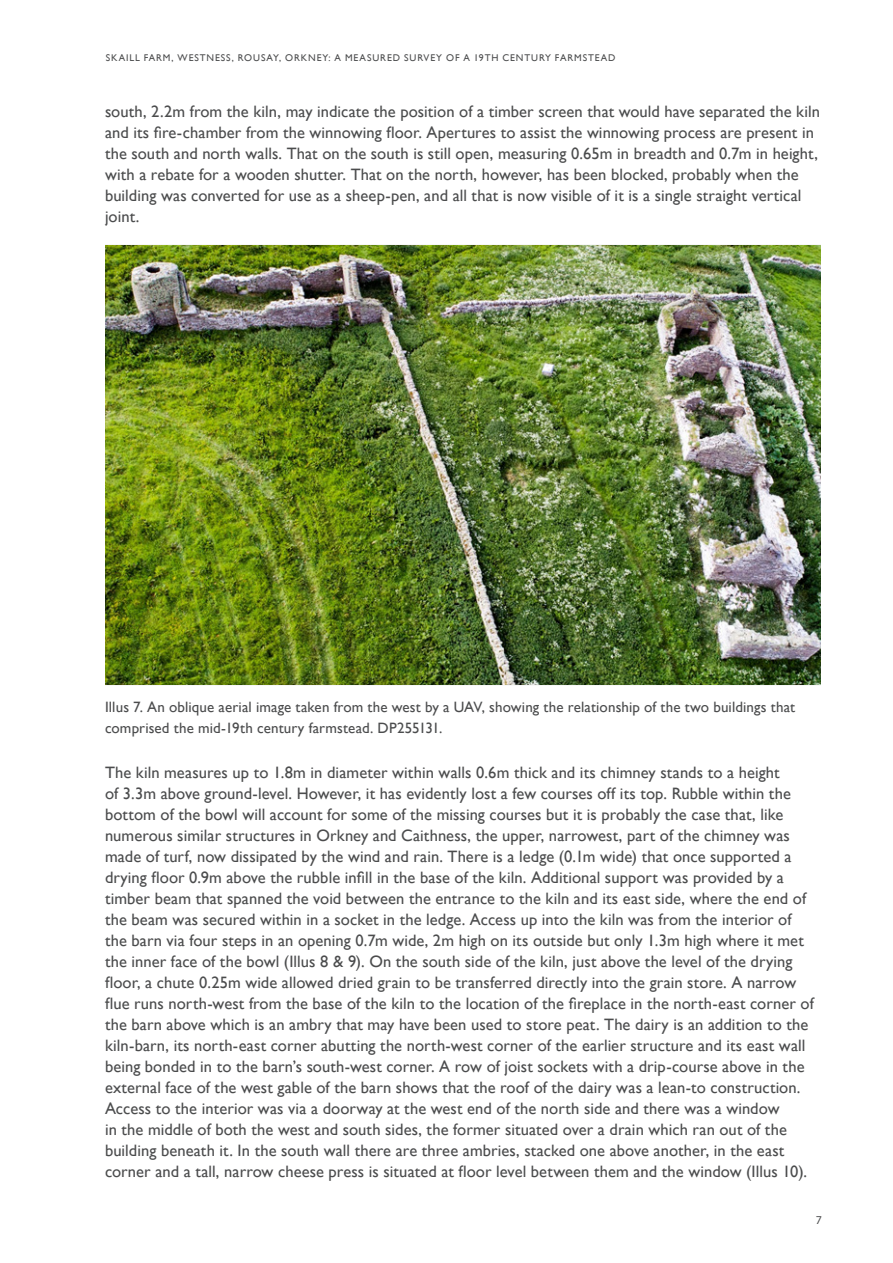
<style>
.page{position:relative;width:893px;height:1263px;background:#fff}
.page>*{position:absolute;margin:0;border:0;box-sizing:border-box;transform-origin:0 0}
._02_1st_SUBHEADS{font:16.5px/21px "Gill Sans";letter-spacing:.005em;color:#4b4c4d}
._02_1st_SUBHEADS-2{font:15px/21px "Gill Sans";letter-spacing:.01em;color:#4b4c4d}
.t1{font:12px "Myriad Pro";color:#4b4c4d}
.t2{font:9.75px "Gill Sans";letter-spacing:.09em;color:#4b4c4d}
</style>
<div class="page">
<img style="left:105px;top:245px;width:716px;height:440px">
<p class="t2" style="left:106px;top:52px;width:511px">SKAILL FARM, WESTNESS, ROUSAY, ORKNEY: A MEASURED SURVEY OF A 19TH CENTURY FARMSTEAD</p>
<p class="_02_1st_SUBHEADS" style="left:105px;top:102px;width:716px">south, 2.2m from the kiln, may indicate the position of a timber screen that would have separated the kiln and its fire-chamber from the winnowing floor. Apertures to assist the winnowing process are present in the south and north walls. That on the south is still open, measuring 0.65m in breadth and 0.7m in height, with a rebate for a wooden shutter. That on the north, however, has been blocked, probably when the building was converted for use as a sheep-pen, and all that is now visible of it is a single straight vertical joint.</p>
<p class="_02_1st_SUBHEADS-2" style="left:105px;top:696px;width:692px">Illus 7. An oblique aerial image taken from the west by a UAV, showing the relationship of the two buildings that comprised the mid-19th century farmstead. DP255131.</p>
<p class="_02_1st_SUBHEADS" style="left:105px;top:762px;width:710px">The kiln measures up to 1.8m in diameter within walls 0.6m thick and its chimney stands to a height<br>of 3.3m above ground-level. However, it has evidently lost a few courses off its top. Rubble within the bottom of the bowl will account for some of the missing courses but it is probably the case that, like numerous similar structures in Orkney and Caithness, the upper, narrowest, part of the chimney was made of turf, now dissipated by the wind and rain. There is a ledge (0.1m wide) that once supported a drying floor 0.9m above the rubble infill in the base of the kiln. Additional support was provided by a timber beam that spanned the void between the entrance to the kiln and its east side, where the end of the beam was secured within in a socket in the ledge. Access up into the kiln was from the interior of the barn via four steps in an opening 0.7m wide, 2m high on its outside but only 1.3m high where it met the inner face of the bowl (Illus 8 &amp; 9). On the south side of the kiln, just above the level of the drying floor, a chute 0.25m wide allowed dried grain to be transferred directly into the grain store. A narrow flue runs north-west from the base of the kiln to the location of the fireplace in the north-east corner of the barn above which is an ambry that may have been used to store peat. The dairy is an addition to the kiln-barn, its north-east corner abutting the north-west corner of the earlier structure and its east wall being bonded in to the barn’s south-west corner. A row of joist sockets with a drip-course above in the external face of the west gable of the barn shows that the roof of the dairy was a lean-to construction.<br>Access to the interior was via a doorway at the west end of the north side and there was a window<br>in the middle of both the west and south sides, the former situated over a drain which ran out of the building beneath it. In the south wall there are three ambries, stacked one above another, in the east corner and a tall, narrow cheese press is situated at floor level between them and the window (Illus 10).</p>
<p class="t1" style="left:816px;top:1213px;width:8px">7</p>
</div>
